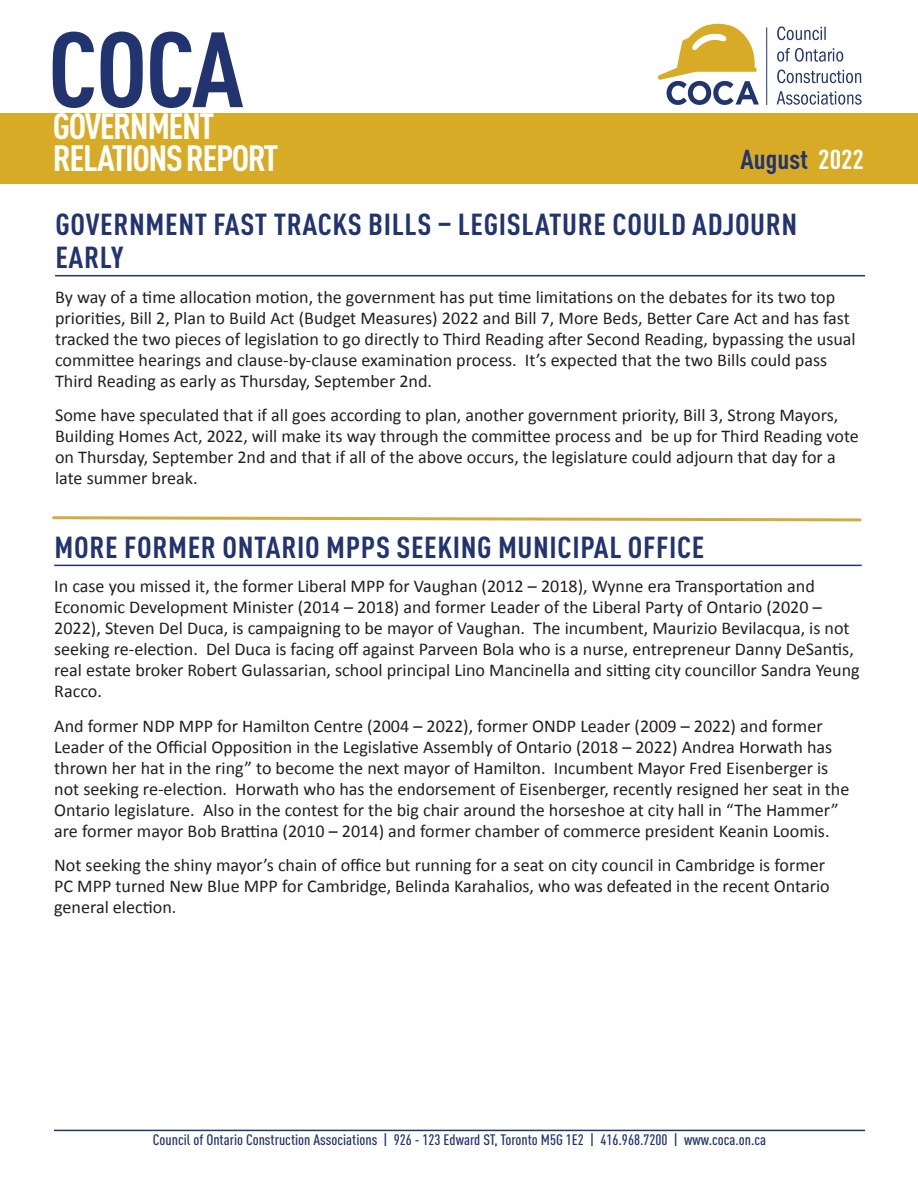
<style>
.page{position:relative;width:918px;height:1188px;background:#fff}
.page>*{position:absolute;margin:0;border:0;box-sizing:border-box;transform-origin:0 0}
.t1{font:700 condensed 105px "DIN Pro";color:#22346f;scale:1.06 1}
.t2{font:700 condensed 36px/31.5px "DIN Pro";letter-spacing:-.04em;color:#fff;scale:1.06 1}
.Article_Title{font:700 condensed 30px/33px "DIN Pro";letter-spacing:.02em;color:#22346f;scale:1.06 1}
.t3{font:700 condensed 27px "DIN Pro";color:#22346f;scale:1.06 1}
.Body{font:18px/21px "Calibri";color:#231f20}
.t4{font:500 condensed 15px "DIN Pro";color:#22346f;scale:1.06 1}
.s1{color:#fff}
</style>
<div class="page">
<hr style="left:54px;top:1130px;width:811px;height:1px;background:#22346f">
<div style="left:0;top:113px;width:918px;height:71px;background:#d8ab27"></div>
<hr style="left:766px;top:27px;width:1px;height:78px;background:#22346f">
<svg style="left:658px;top:24px;width:101px;height:81px"></svg>
<svg style="left:777px;top:91px;width:85px;height:14px"></svg>
<svg style="left:777px;top:69px;width:84px;height:14px"></svg>
<svg style="left:777px;top:48px;width:66px;height:14px"></svg>
<svg style="left:777px;top:26px;width:49px;height:14px"></svg>
<hr style="left:54px;top:565px;width:808px;height:1px;background:#22346f">
<hr style="left:55px;top:275px;width:810px;height:1px;background:#22346f">
<svg style="left:52px;top:516px;width:810px;height:6px"></svg>
<h1 class="t1" style="left:48px;top:-9px;width:186px">COCA</h1>
<h2 class="t2" style="left:53px;top:107px;width:214px">GOVERNMENT<br>RELATIONS REPORT</h2>
<h3 class="t3" style="left:741px;top:139px;width:118px">August <span class="s1">2022</span></h3>
<p class="Article_Title" style="left:55px;top:205px;width:702px">GOVERNMENT FAST TRACKS BILLS – LEGISLATURE COULD ADJOURN<br>EARLY</p>
<p class="Body" style="left:55px;top:285px;width:802px">By way of a time allocation motion, the government has put time limitations on the debates for its two top priorities, Bill 2, Plan to Build Act (Budget Measures) 2022 and Bill 7, More Beds, Better Care Act and has fast tracked the two pieces of legislation to go directly to Third Reading after Second Reading, bypassing the usual committee hearings and clause-by-clause examination process. It’s expected that the two Bills could pass Third Reading as early as Thursday, September 2nd.</p>
<p class="Body" style="left:55px;top:404px;width:805px">Some have speculated that if all goes according to plan, another government priority, Bill 3, Strong Mayors, Building Homes Act, 2022, will make its way through the committee process and be up for Third Reading vote on Thursday, September 2nd and that if all of the above occurs, the legislature could adjourn that day for a late summer break.</p>
<p class="Article_Title" style="left:55px;top:528px;width:615px">MORE FORMER ONTARIO MPPS SEEKING MUNICIPAL OFFICE</p>
<p class="Body" style="left:54px;top:575px;width:807px">In case you missed it, the former Liberal MPP for Vaughan (2012 – 2018), Wynne era Transportation and Economic Development Minister (2014 – 2018) and former Leader of the Liberal Party of Ontario (2020 – 2022), Steven Del Duca, is campaigning to be mayor of Vaughan. The incumbent, Maurizio Bevilacqua, is not seeking re-election. Del Duca is facing off against Parveen Bola who is a nurse, entrepreneur Danny DeSantis, real estate broker Robert Gulassarian, school principal Lino Mancinella and sitting city councillor Sandra Yeung Racco.</p>
<p class="Body" style="left:54px;top:715px;width:797px">And former NDP MPP for Hamilton Centre (2004 – 2022), former ONDP Leader (2009 – 2022) and former Leader of the Official Opposition in the Legislative Assembly of Ontario (2018 – 2022) Andrea Horwath has thrown her hat in the ring” to become the next mayor of Hamilton. Incumbent Mayor Fred Eisenberger is not seeking re-election. Horwath who has the endorsement of Eisenberger, recently resigned her seat in the Ontario legislature. Also in the contest for the big chair around the horseshoe at city hall in “The Hammer” are former mayor Bob Brattina (2010 – 2014) and former chamber of commerce president Keanin Loomis.</p>
<p class="Body" style="left:54px;top:854px;width:777px">Not seeking the shiny mayor’s chain of office but running for a seat on city council in Cambridge is former<br>PC MPP turned New Blue MPP for Cambridge, Belinda Karahalios, who was defeated in the recent Ontario general election.</p>
<p class="t4" style="left:153px;top:1128px;width:580px">Council of Ontario Construction Associations | 926 - 123 Edward ST, Toronto M5G 1E2 | 416.968.7200 | www.coca.on.ca</p>
</div>
